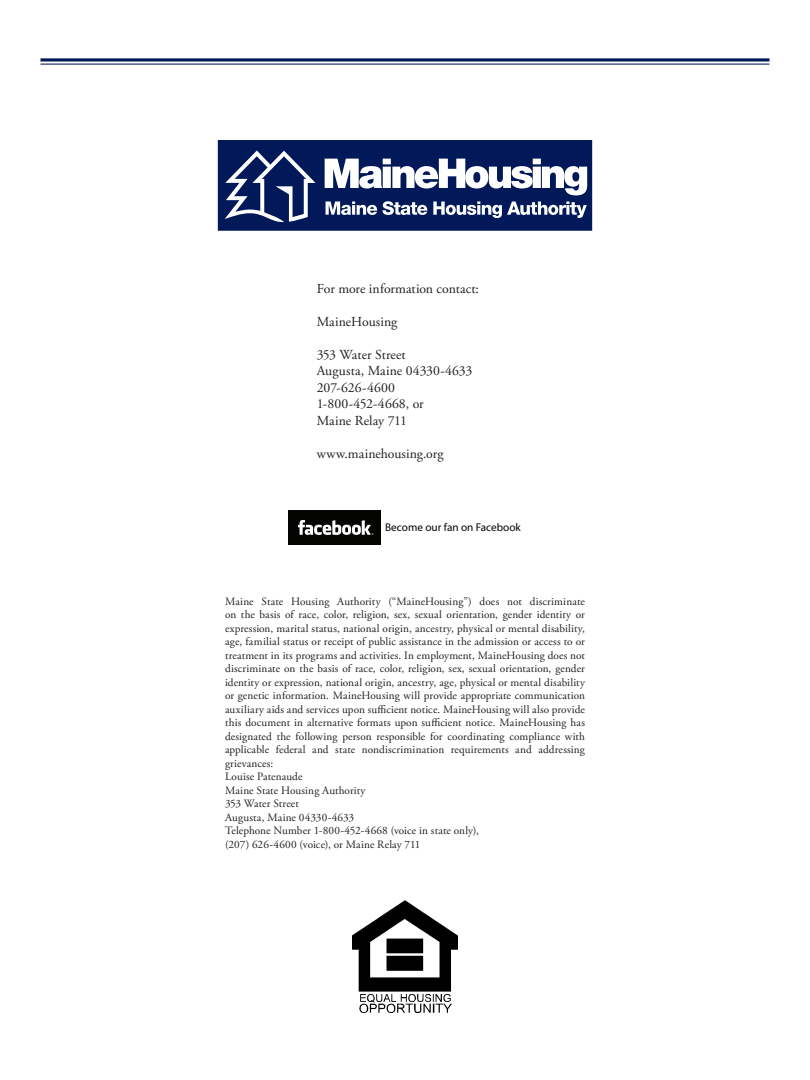
<style>
.page{position:relative;width:810px;height:1080px;background:#fff}
.page>*{position:absolute;margin:0;border:0;box-sizing:border-box;transform-origin:0 0}
.t1{font:13.75px/16.5px "Adobe Garamond Pro";letter-spacing:.005em;color:#231f20}
.t2{font:11.25px/13.5px "Adobe Garamond Pro";letter-spacing:.01em;color:#231f20}
.t3{font:11.25px "Myriad Pro";color:#040503}
</style>
<div class="page">
<svg style="left:41px;top:58px;width:729px;height:4px;background:#384a7c"></svg>
<hr style="left:41px;top:64px;width:729px;height:1px;background:#011958">
<div style="left:218px;top:141px;width:374px;height:89px;background:#011958"></div>
<svg style="left:225px;top:151px;width:91px;height:71px"></svg>
<svg style="left:326px;top:201px;width:101px;height:14px"></svg>
<svg style="left:433px;top:202px;width:154px;height:16px"></svg>
<svg style="left:325px;top:159px;width:262px;height:36px"></svg>
<div style="left:218px;top:140px;width:374px;height:91px;border:1px solid #011958"></div>
<img style="left:352px;top:900px;width:106px;height:112px">
<div style="left:288px;top:510px;width:93px;height:35px;background:#040503"></div>
<svg style="left:298px;top:520px;width:76px;height:15px"></svg>
<p class="t1" style="left:317px;top:281px;width:164px">For more information contact:</p>
<p class="t1" style="left:317px;top:314px;width:82px">MaineHousing</p>
<p class="t1" style="left:317px;top:347px;width:157px">353 Water Street<br>Augusta, Maine 04330-4633<br>207-626-4600<br>1-800-452-4668, or<br>Maine Relay 711</p>
<p class="t1" style="left:317px;top:446px;width:128px">www.mainehousing.org</p>
<p class="t3" style="left:385px;top:520px;width:137px">Become our fan on Facebook</p>
<p class="t2" style="left:225px;top:595px;width:362px">Maine State Housing Authority (“MaineHousing”) does not discriminate on the basis of race, color, religion, sex, sexual orientation, gender identity or expression, marital status, national origin, ancestry, physical or mental disability, age, familial status or receipt of public assistance in the admission or access to or treatment in its programs and activities. In employment, MaineHousing does not discriminate on the basis of race, color, religion, sex, sexual orientation, gender identity or expression, national origin, ancestry, age, physical or mental disability or genetic information. MaineHousing will provide appropriate communication auxiliary aids and services upon sufficient notice. MaineHousing will also provide this document in alternative formats upon sufficient notice. MaineHousing has designated the following person responsible for coordinating compliance with applicable federal and state nondiscrimination requirements and addressing grievances:<br>Louise Patenaude<br>Maine State Housing Authority<br>353 Water Street<br>Augusta, Maine 04330-4633<br>Telephone Number 1-800-452-4668 (voice in state only),<br>(207) 626-4600 (voice), or Maine Relay 711</p>
</div>
